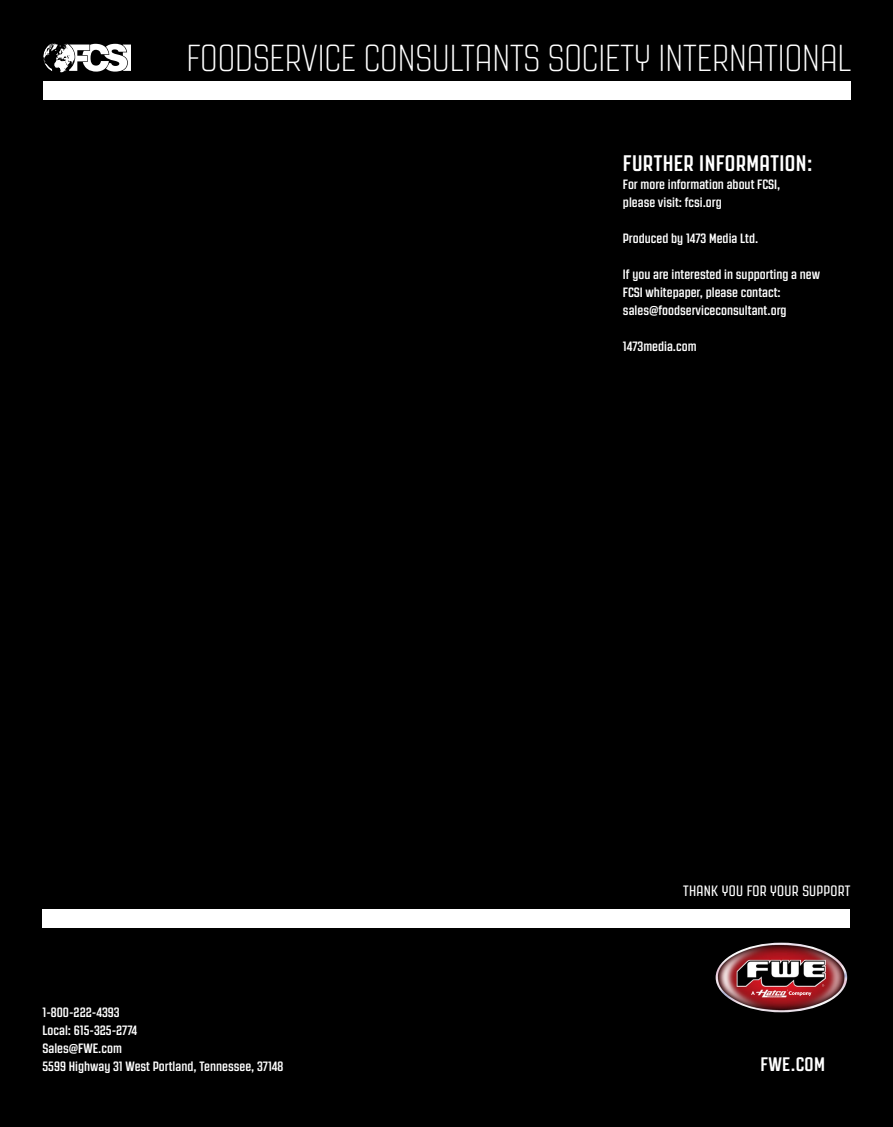
<style>
.page{position:relative;width:893px;height:1127px;background:#000}
.page>*{position:absolute;margin:0;border:0;box-sizing:border-box;transform-origin:0 0}
.t1{font:200 37.5px "Revolution Gothic";color:#fff}
.t2{font:700 22.5px "Revolution Gothic";letter-spacing:.02em;color:#fff}
.t3{font:700 19.5px "Revolution Gothic";letter-spacing:.02em;color:#fff}
.t4{font:15px "Revolution Gothic";letter-spacing:.02em;color:#fff}
.t5{font:700 13.5px/18px "Revolution Gothic";color:#fff}
</style>
<div class="page">
<div style="left:43px;top:81px;width:808px;height:18px;background:#fff"></div>
<svg style="left:43px;top:43px;width:88px;height:29px"></svg>
<div style="left:43px;top:909px;width:807px;height:18px;background:#fff"></div>
<img style="left:716px;top:942px;width:131px;height:70px">
<img style="left:751px;top:991px;width:60px;height:5px">
<h1 class="t1" style="left:186px;top:38px;width:666px">FOODSERVICE CONSULTANTS SOCIETY INTERNATIONAL</h1>
<h2 class="t2" style="left:623px;top:151px;width:191px">FURTHER INFORMATION:</h2>
<p class="t5" style="left:623px;top:175px;width:159px">For more information about FCSI, please visit: fcsi.org</p>
<p class="t5" style="left:623px;top:229px;width:137px">Produced by 1473 Media Ltd.</p>
<p class="t5" style="left:623px;top:265px;width:199px">If you are interested in supporting a new<br>FCSI whitepaper, please contact: sales@foodserviceconsultant.org</p>
<p class="t5" style="left:623px;top:337px;width:75px">1473media.com</p>
<p class="t5" style="left:43px;top:1003px;width:242px">1-800-222-4393<br>Local: 615-325-2774<br>Sales@FWE.com<br>5599 Highway 31 West Portland, Tennessee, 37148</p>
<p class="t4" style="left:683px;top:882px;width:169px">THANK YOU FOR YOUR SUPPORT</p>
<h3 class="t3" style="left:761px;top:1054px;width:66px">FWE.COM</h3>
</div>
